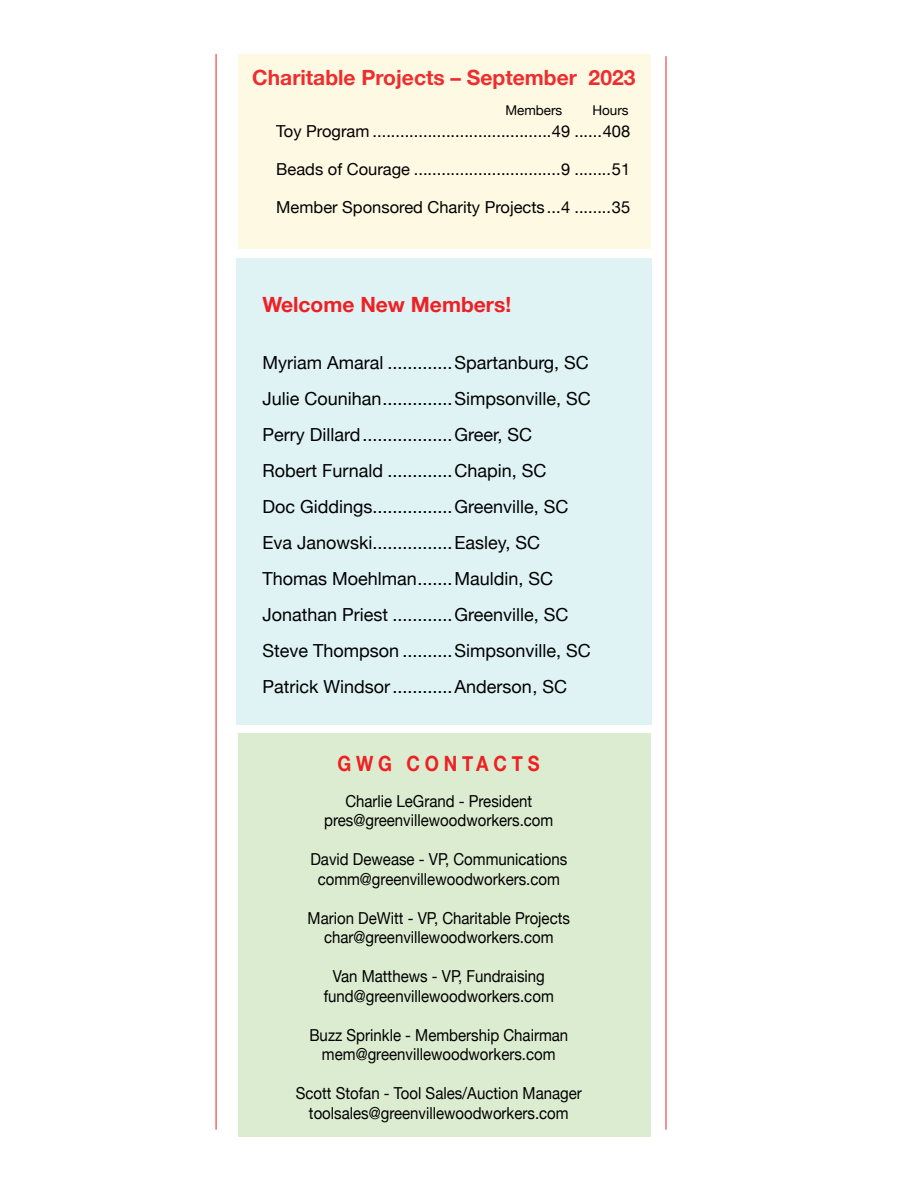
<style>
.page{position:relative;width:918px;height:1188px;background:#fff}
.page>*{position:absolute;margin:0;border:0;box-sizing:border-box;transform-origin:0 0}
.t1{font:700 21px "Helvetica Neue";color:#ee2d2f}
.t2{font:700 21px "Helvetica Neue";color:#ed2124}
.t3{font:700 21px "Helvetica Neue";letter-spacing:.26em;color:#ed2124;scale:.87 1}
.t4{font:18px/36px "Helvetica Neue";color:#000}
.t5{font:16.5px/19.5px "Helvetica Neue";color:#000;text-align:center;scale:.91 1}
.t6{font:16.5px "Helvetica Neue";color:#000}
.t7{font:13.5px "Helvetica Neue";color:#000}
</style>
<div class="page">
<div style="left:238px;top:54px;width:412px;height:195px;background:#fef9e2"></div>
<hr style="left:216px;top:54px;width:1px;height:1076px;background:#ed2124">
<hr style="left:666px;top:56px;width:1px;height:1074px;background:#ed2124">
<div style="left:237px;top:258px;width:415px;height:467px;background:#dff3f5"></div>
<div style="left:239px;top:733px;width:412px;height:404px;background:#dcecd0"></div>
<p class="t1" style="left:252px;top:61px;width:385px">Charitable Projects – September 2023</p>
<p class="t7" style="left:505px;top:101px;width:59px">Members</p>
<p class="t7" style="left:592px;top:101px;width:38px">Hours</p>
<p class="t6" style="left:276px;top:119px;width:355px">Toy Program .......................................49 ......408</p>
<p class="t6" style="left:276px;top:157px;width:355px">Beads of Courage ................................9 ........51</p>
<p class="t6" style="left:276px;top:195px;width:355px">Member Sponsored Charity Projects...4 ........35</p>
<p class="t2" style="left:262px;top:288px;width:250px">Welcome New Members!</p>
<p class="t4" style="left:262px;top:346px;width:330px">Myriam Amaral .............Spartanburg, SC Julie Counihan..............Simpsonville, SC Perry Dillard..................Greer, SC Robert Furnald .............Chapin, SC<br>Doc Giddings................Greenville, SC Eva Janowski................Easley, SC Thomas Moehlman.......Mauldin, SC Jonathan Priest ............Greenville, SC Steve Thompson ..........Simpsonville, SC Patrick Windsor............Anderson, SC</p>
<p class="t3" style="left:337px;top:747px;width:234px">GWG CONTACTS</p>
<p class="t5" style="left:324px;top:792px;width:253px">Charlie LeGrand - President pres@greenvillewoodworkers.com</p>
<p class="t5" style="left:310px;top:851px;width:284px">David Dewease - VP, Communications comm@greenvillewoodworkers.com</p>
<p class="t5" style="left:308px;top:909px;width:290px">Marion DeWitt - VP, Charitable Projects char@greenvillewoodworkers.com</p>
<p class="t5" style="left:324px;top:968px;width:254px">Van Matthews - VP, Fundraising fund@greenvillewoodworkers.com</p>
<p class="t5" style="left:309px;top:1026px;width:286px">Buzz Sprinkle - Membership Chairman mem@greenvillewoodworkers.com</p>
<p class="t5" style="left:296px;top:1085px;width:316px">Scott Stofan - Tool Sales/Auction Manager toolsales@greenvillewoodworkers.com</p>
</div>
